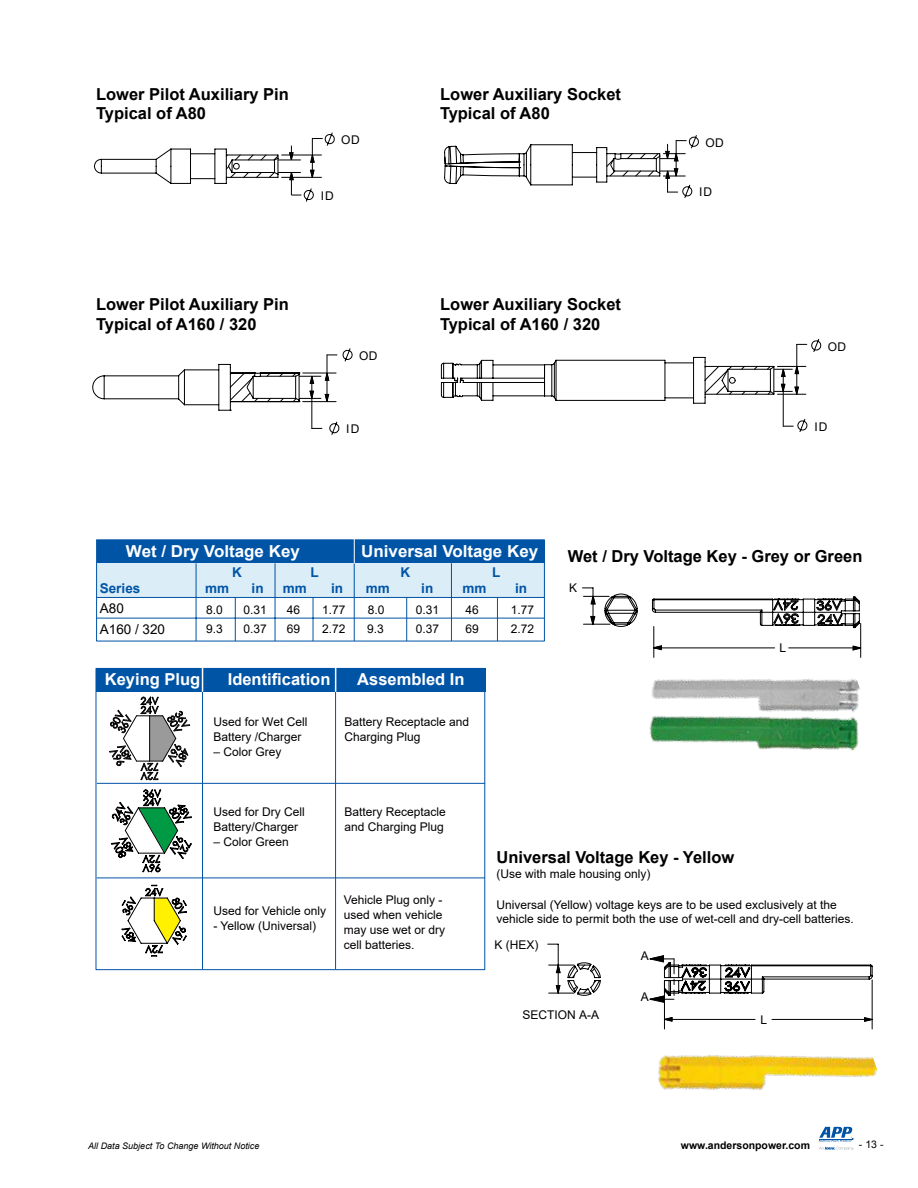
<style>
.page{position:relative;width:918px;height:1188px;background:#fff}
.page>*{position:absolute;margin:0;border:0;box-sizing:border-box;transform-origin:0 0}
.t1{font:700 16.5px "Arial";color:#000}
.t2{font:700 16.5px "Arial";color:#fff}
.t3{font:700 13.5px "Arial";color:#0054a6}
.t4{font:13.5px/21.3px "Arial";color:#010101}
.t5{font:12px/15px "Arial";color:#000}
.t6{font:12px "Arial";color:#010101}
.t7{font:700 10.5px "Arial";color:#000}
.t8{font:10.5px "Arial";color:#000}
.t9{font:italic 9px "Arial";color:#000}
</style>
<div class="page">
<svg style="left:819px;top:1146px;width:35px;height:4px"></svg>
<svg style="left:582px;top:588px;width:278px;height:39px"></svg>
<div style="left:97px;top:540px;width:447px;height:23px;background:#0054a6"></div>
<div style="left:97px;top:563px;width:447px;height:34px;background:#dbedf6"></div>
<hr style="left:196px;top:563px;width:1px;height:78px;background:#0054a6">
<hr style="left:235px;top:597px;width:1px;height:44px;background:#0054a6">
<hr style="left:275px;top:563px;width:1px;height:78px;background:#0054a6">
<hr style="left:313px;top:598px;width:1px;height:43px;background:#0054a6">
<hr style="left:97px;top:597px;width:447px;height:1px;background:#0054a6">
<hr style="left:96px;top:618px;width:448px;height:1px;background:#0054a6">
<div style="left:96px;top:539px;width:449px;height:102px;border:1px solid #0054a6"></div>
<hr style="left:497px;top:598px;width:1px;height:43px;background:#0054a6">
<hr style="left:451px;top:563px;width:1px;height:78px;background:#0054a6">
<hr style="left:406px;top:597px;width:1px;height:44px;background:#0054a6">
<hr style="left:354px;top:563px;width:1px;height:78px;background:#0054a6">
<svg style="left:354px;top:539px;width:1px;height:25px"></svg>
<div style="left:96px;top:668px;width:389px;height:24px;background:#0054a6"></div>
<div style="left:96px;top:668px;width:389px;height:302px;border:1px solid #0054a6"></div>
<hr style="left:97px;top:783px;width:388px;height:1px;background:#0054a6">
<hr style="left:97px;top:878px;width:388px;height:1px;background:#0054a6">
<hr style="left:202px;top:685px;width:1px;height:284px;background:#0054a6">
<hr style="left:335px;top:686px;width:1px;height:283px;background:#0054a6">
<svg style="left:335px;top:668px;width:1px;height:24px"></svg>
<svg style="left:202px;top:668px;width:1px;height:24px"></svg>
<svg style="left:111px;top:789px;width:81px;height:83px"></svg>
<svg style="left:109px;top:697px;width:81px;height:83px"></svg>
<hr style="left:149px;top:716px;width:1px;height:45px;background:#000">
<svg style="left:122px;top:885px;width:65px;height:71px"></svg>
<hr style="left:783px;top:391px;width:1px;height:35px;background:#000">
<hr style="left:312px;top:398px;width:1px;height:30px;background:#000">
<svg style="left:444px;top:135px;width:255px;height:63px"></svg>
<svg style="left:94px;top:132px;width:241px;height:70px"></svg>
<svg style="left:92px;top:348px;width:261px;height:63px"></svg>
<svg style="left:329px;top:421px;width:11px;height:14px"></svg>
<svg style="left:441px;top:338px;width:380px;height:66px"></svg>
<svg style="left:783px;top:418px;width:25px;height:14px"></svg>
<svg style="left:548px;top:944px;width:325px;height:56px"></svg>
<img style="left:634px;top:618px;width:228px;height:133px">
<img style="left:651px;top:992px;width:227px;height:150px">
<h1 class="t1" style="left:96px;top:88px;width:194px">Lower Pilot Auxiliary Pin</h1>
<h1 class="t1" style="left:440px;top:88px;width:182px">Lower Auxiliary Socket</h1>
<h1 class="t1" style="left:96px;top:107px;width:112px">Typical of A80</h1>
<h1 class="t1" style="left:440px;top:107px;width:111px">Typical of A80</h1>
<p class="t5" style="left:341px;top:134px;width:20px">OD</p>
<p class="t5" style="left:321px;top:190px;width:15px">ID</p>
<h1 class="t1" style="left:96px;top:298px;width:194px">Lower Pilot Auxiliary Pin</h1>
<h1 class="t1" style="left:440px;top:298px;width:182px">Lower Auxiliary Socket</h1>
<h1 class="t1" style="left:96px;top:317px;width:162px">Typical of A160 / 320</h1>
<h1 class="t1" style="left:440px;top:317px;width:162px">Typical of A160 / 320</h1>
<p class="t5" style="left:359px;top:349px;width:20px">OD</p>
<p class="t5" style="left:346px;top:423px;width:15px">ID</p>
<p class="t5" style="left:705px;top:136px;width:20px">OD</p>
<p class="t5" style="left:699px;top:186px;width:15px">ID</p>
<p class="t5" style="left:828px;top:340px;width:20px">OD</p>
<p class="t5" style="left:814px;top:420px;width:15px">ID</p>
<h1 class="t2" style="left:126px;top:545px;width:175px">Wet / Dry Voltage Key</h1>
<h1 class="t2" style="left:361px;top:545px;width:179px">Universal Voltage Key</h1>
<p class="t3" style="left:400px;top:568px;width:11px">K</p>
<p class="t3" style="left:492px;top:568px;width:10px">L</p>
<p class="t3" style="left:366px;top:583px;width:26px">mm</p>
<p class="t3" style="left:421px;top:583px;width:14px">in</p>
<p class="t3" style="left:462px;top:583px;width:26px">mm</p>
<p class="t3" style="left:515px;top:583px;width:14px">in</p>
<p class="t6" style="left:206px;top:605px;width:18px">8.0</p>
<p class="t6" style="left:244px;top:605px;width:25px">0.31</p>
<p class="t6" style="left:287px;top:605px;width:15px">46</p>
<p class="t6" style="left:322px;top:605px;width:25px">1.77</p>
<p class="t6" style="left:368px;top:605px;width:18px">8.0</p>
<p class="t6" style="left:416px;top:605px;width:25px">0.31</p>
<p class="t6" style="left:465px;top:605px;width:15px">46</p>
<p class="t6" style="left:511px;top:605px;width:25px">1.77</p>
<p class="t6" style="left:206px;top:624px;width:18px">9.3</p>
<p class="t6" style="left:244px;top:624px;width:25px">0.37</p>
<p class="t6" style="left:287px;top:624px;width:15px">69</p>
<p class="t6" style="left:322px;top:624px;width:25px">2.72</p>
<p class="t6" style="left:367px;top:624px;width:18px">9.3</p>
<p class="t6" style="left:416px;top:624px;width:25px">0.37</p>
<p class="t6" style="left:465px;top:624px;width:15px">69</p>
<p class="t6" style="left:511px;top:624px;width:25px">2.72</p>
<p class="t3" style="left:232px;top:568px;width:11px">K</p>
<p class="t3" style="left:311px;top:568px;width:10px">L</p>
<p class="t3" style="left:100px;top:583px;width:42px">Series</p>
<p class="t3" style="left:205px;top:583px;width:26px">mm</p>
<p class="t3" style="left:252px;top:583px;width:14px">in</p>
<p class="t3" style="left:283px;top:583px;width:26px">mm</p>
<p class="t3" style="left:331px;top:583px;width:14px">in</p>
<p class="t4" style="left:100px;top:599px;width:67px">A80<br>A160 / 320</p>
<h1 class="t2" style="left:105px;top:673px;width:97px">Keying Plug</h1>
<h1 class="t2" style="left:228px;top:673px;width:104px">Identification</h1>
<h1 class="t2" style="left:357px;top:673px;width:109px">Assembled In</h1>
<p class="t5" style="left:213px;top:715px;width:96px">Used for Wet Cell<br>Battery /Charger ñ Color Grey</p>
<p class="t5" style="left:213px;top:805px;width:93px">Used for Dry Cell<br>Battery/Charger ñ Color Green</p>
<p class="t5" style="left:344px;top:715px;width:126px">Battery Receptacle and<br>Charging Plug</p>
<p class="t5" style="left:344px;top:806px;width:103px">Battery Receptacle and Charging Plug</p>
<h1 class="t1" style="left:568px;top:550px;width:296px">Wet / Dry Voltage Key - Grey or Green</h1>
<p class="t5" style="left:569px;top:581px;width:10px">K</p>
<p class="t5" style="left:779px;top:641px;width:8px">L</p>
<p class="t5" style="left:213px;top:905px;width:114px">Used for Vehicle only</p>
<p class="t5" style="left:213px;top:920px;width:104px">- Yellow (Universal)</p>
<p class="t5" style="left:344px;top:893px;width:103px">Vehicle Plug only - used when vehicle may use wet or dry cell batteries.</p>
<h1 class="t1" style="left:497px;top:851px;width:239px">Universal Voltage Key - Yellow</h1>
<p class="t5" style="left:497px;top:867px;width:156px">(Use with male housing only)</p>
<p class="t5" style="left:497px;top:898px;width:359px;line-height:14.4px">Universal (Yellow) voltage keys are to be used exclusively at the vehicle side to permit both the use of wet-cell and dry-cell batteries.</p>
<p class="t5" style="left:494px;top:938px;width:46px">K (HEX)</p>
<p class="t5" style="left:522px;top:1008px;width:78px">SECTION A-A</p>
<p class="t5" style="left:641px;top:950px;width:10px">A</p>
<p class="t5" style="left:641px;top:990px;width:10px">A</p>
<p class="t5" style="left:760px;top:1014px;width:8px">L</p>
<p class="t9" style="left:88px;top:1142px;width:173px">All Data Subject To Change Without Notice</p>
<p class="t7" style="left:681px;top:1141px;width:131px">www.andersonpower.com</p>
<p class="t8" style="left:859px;top:1140px;width:26px">- 13 -</p>
</div>
